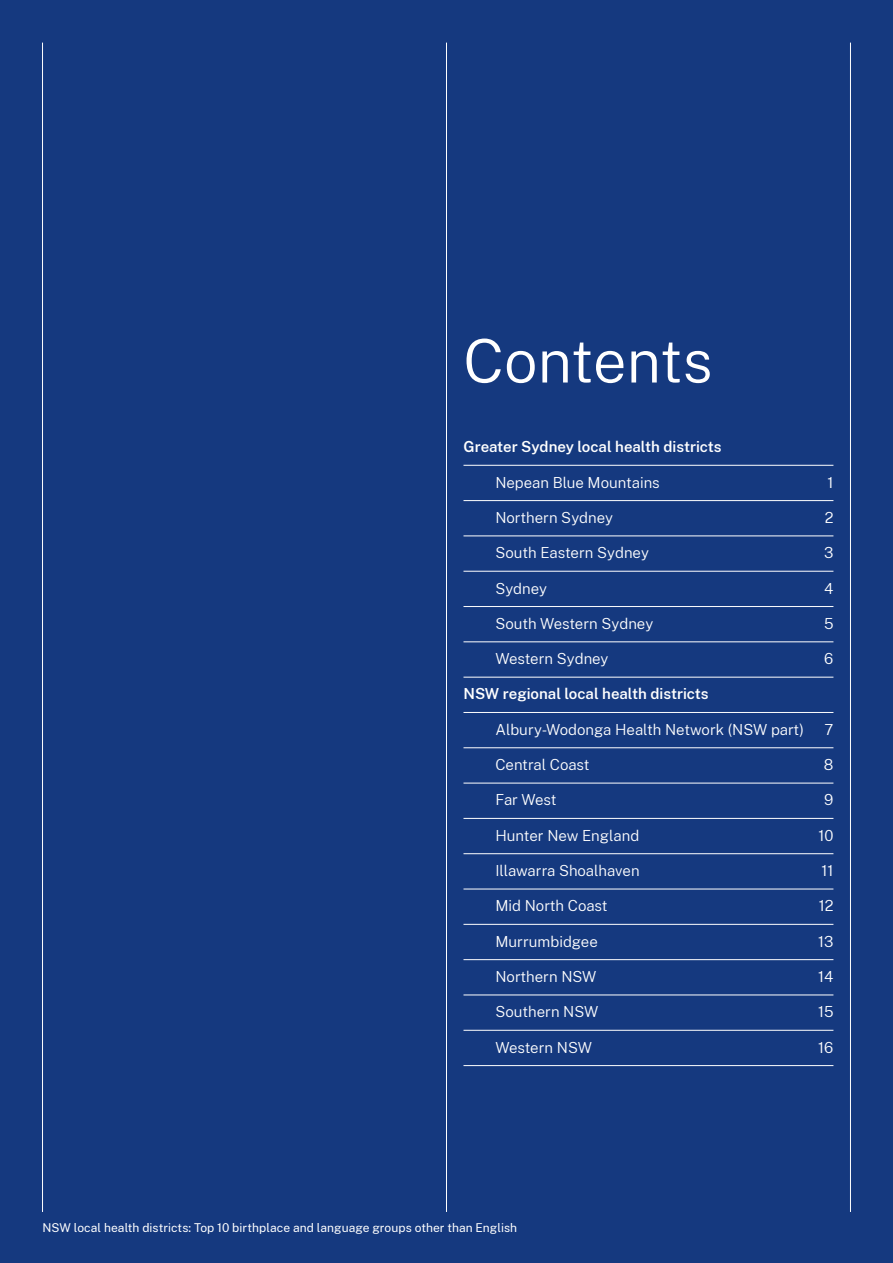
<style>
.page{position:relative;width:893px;height:1263px;background:#15397f}
.page>*{position:absolute;margin:0;border:0;box-sizing:border-box;transform-origin:0 0}
.t1{font:300 60px "Public Sans";color:#fff}
.t2{font:300 15px "Public Sans";color:#fff}
.t3{font:600 15px "Public Sans";color:#fff}
.t4{font:12px "Public Sans";letter-spacing:.005em;color:#fff}
</style>
<div class="page">
<hr style="left:446px;top:43px;width:1px;height:1169px;background:#fff">
<hr style="left:42px;top:43px;width:1px;height:1169px;background:#fff">
<hr style="left:850px;top:43px;width:1px;height:1169px;background:#fff">
<hr style="left:463px;top:465px;width:370px;height:1px;background:#fff">
<hr style="left:463px;top:500px;width:370px;height:1px;background:#fff">
<hr style="left:463px;top:536px;width:370px;height:1px;background:#fff">
<hr style="left:463px;top:571px;width:370px;height:1px;background:#fff">
<hr style="left:463px;top:606px;width:370px;height:1px;background:#fff">
<hr style="left:463px;top:641px;width:370px;height:1px;background:#fff">
<hr style="left:463px;top:677px;width:370px;height:1px;background:#fff">
<hr style="left:463px;top:712px;width:370px;height:1px;background:#fff">
<hr style="left:463px;top:747px;width:370px;height:1px;background:#fff">
<hr style="left:463px;top:783px;width:370px;height:1px;background:#fff">
<hr style="left:463px;top:818px;width:370px;height:1px;background:#fff">
<hr style="left:463px;top:853px;width:370px;height:1px;background:#fff">
<hr style="left:463px;top:889px;width:370px;height:1px;background:#fff">
<hr style="left:463px;top:924px;width:370px;height:1px;background:#fff">
<hr style="left:463px;top:959px;width:370px;height:1px;background:#fff">
<hr style="left:463px;top:995px;width:370px;height:1px;background:#fff">
<hr style="left:463px;top:1030px;width:370px;height:1px;background:#fff">
<hr style="left:463px;top:1065px;width:370px;height:1px;background:#fff">
<h1 class="t1" style="left:463px;top:319px;width:251px">Contents</h1>
<p class="t3" style="left:463px;top:436px;width:260px">Greater Sydney local health districts</p>
<p class="t2" style="left:495px;top:472px;width:166px">Nepean Blue Mountains</p>
<p class="t2" style="left:827px;top:472px;width:8px">1</p>
<p class="t2" style="left:495px;top:507px;width:119px">Northern Sydney</p>
<p class="t2" style="left:825px;top:507px;width:10px">2</p>
<p class="t2" style="left:495px;top:542px;width:155px">South Eastern Sydney</p>
<p class="t2" style="left:824px;top:542px;width:11px">3</p>
<p class="t2" style="left:495px;top:578px;width:53px">Sydney</p>
<p class="t2" style="left:824px;top:578px;width:11px">4</p>
<p class="t2" style="left:495px;top:613px;width:159px">South Western Sydney</p>
<p class="t2" style="left:824px;top:613px;width:11px">5</p>
<p class="t2" style="left:495px;top:648px;width:115px">Western Sydney</p>
<p class="t2" style="left:824px;top:648px;width:11px">6</p>
<p class="t3" style="left:463px;top:683px;width:247px">NSW regional local health districts</p>
<p class="t2" style="left:495px;top:719px;width:310px">Albury-Wodonga Health Network (NSW part)</p>
<p class="t2" style="left:824px;top:719px;width:10px">7</p>
<p class="t2" style="left:495px;top:754px;width:96px">Central Coast</p>
<p class="t2" style="left:824px;top:754px;width:11px">8</p>
<p class="t2" style="left:495px;top:790px;width:63px">Far West</p>
<p class="t2" style="left:824px;top:790px;width:11px">9</p>
<p class="t2" style="left:495px;top:825px;width:145px">Hunter New England</p>
<p class="t2" style="left:818px;top:825px;width:17px">10</p>
<p class="t2" style="left:495px;top:860px;width:146px">Illawarra Shoalhaven</p>
<p class="t2" style="left:821px;top:860px;width:14px">11</p>
<p class="t2" style="left:495px;top:895px;width:114px">Mid North Coast</p>
<p class="t2" style="left:819px;top:895px;width:16px">12</p>
<p class="t2" style="left:495px;top:931px;width:104px">Murrumbidgee</p>
<p class="t2" style="left:818px;top:931px;width:17px">13</p>
<p class="t2" style="left:495px;top:966px;width:103px">Northern NSW</p>
<p class="t2" style="left:818px;top:966px;width:17px">14</p>
<p class="t2" style="left:495px;top:1001px;width:104px">Southern NSW</p>
<p class="t2" style="left:818px;top:1001px;width:17px">15</p>
<p class="t2" style="left:495px;top:1037px;width:98px">Western NSW</p>
<p class="t2" style="left:818px;top:1037px;width:17px">16</p>
<p class="t4" style="left:43px;top:1219px;width:476px">NSW local health districts: Top 10 birthplace and language groups other than English</p>
</div>
